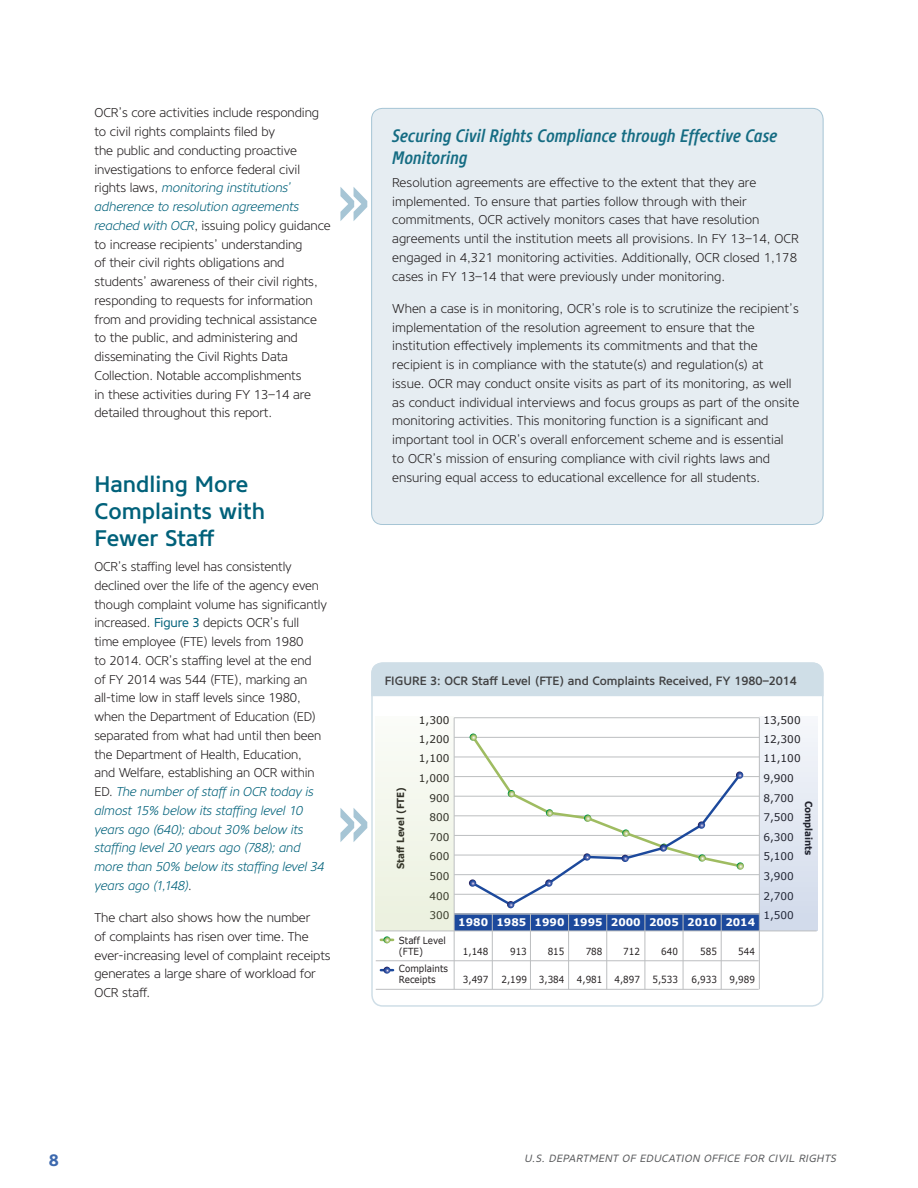
<style>
.page{position:relative;width:918px;height:1188px;background:#fff}
.page>*{position:absolute;margin:0;border:0;box-sizing:border-box;transform-origin:0 0}
.t1{font:700 72px "Core Sans N67 Cn";color:#a6c5d5}
.t2{font:500 22.5px/27px "Core Sans N55";color:#00617a}
.Sidebar_Head{font:italic 500 18px/21.6px "Core Sans N57 Cn";letter-spacing:.02em;color:#156c83}
.t3{font:700 16.5px "Core Sans N65";color:#3d69ae}
.Body_text{font:300 12.75px/18.8px "Core Sans N35";letter-spacing:-.01em;color:#231f20}
.Figure_Title{font:500 12px "Core Sans N55";color:#414142}
.t4{font:10.5px "Verdana";color:#231f20}
.t5{font:italic 10.5px "Core Sans N45";letter-spacing:.04em;color:#58595b}
.t6{font:700 10.5px "Verdana";color:#fff}
.t7{font:9.75px/10.5px "Verdana";color:#231f20;scale:.9 1}
.t8{font:700 9.75px "Verdana";color:#231f20;scale:.9 1}
.s1{font-style:italic;color:#00617a}
.s2{font-family:"Core Sans N45";font-weight:400;color:#00617a}
</style>
<div class="page">
<div style="left:372px;top:108px;width:451px;height:417px;background:#e6edf2;border-radius:11px"></div>
<div style="left:371px;top:662px;width:452px;height:345px;border:2px solid #cfdee7;border-radius:11px"></div>
<div style="left:371px;top:662px;width:453px;height:34px;background:#cfdee7"></div>
<div style="left:759px;top:717px;width:59px;height:214px;background:linear-gradient(to bottom,#f5f7fa,#d0daea)"></div>
<div style="left:376px;top:717px;width:78px;height:214px;background:#f3f6eb"></div>
<div style="left:454px;top:914px;width:306px;height:17px;background:#1c499c"></div>
<hr style="left:454px;top:914px;width:1px;height:75px;background:#bcbec0">
<hr style="left:492px;top:914px;width:1px;height:75px;background:#bcbec0">
<hr style="left:530px;top:914px;width:1px;height:75px;background:#bcbec0">
<hr style="left:568px;top:914px;width:1px;height:75px;background:#bcbec0">
<hr style="left:606px;top:914px;width:1px;height:75px;background:#bcbec0">
<hr style="left:645px;top:914px;width:1px;height:75px;background:#bcbec0">
<hr style="left:683px;top:914px;width:1px;height:75px;background:#bcbec0">
<hr style="left:721px;top:914px;width:1px;height:75px;background:#bcbec0">
<hr style="left:759px;top:914px;width:1px;height:75px;background:#bcbec0">
<hr style="left:454px;top:718px;width:1px;height:196px;background:#bcbec0">
<hr style="left:454px;top:914px;width:305px;height:1px;background:#bcbec0">
<hr style="left:454px;top:894px;width:305px;height:1px;background:#bcbec0">
<hr style="left:454px;top:874px;width:305px;height:1px;background:#bcbec0">
<hr style="left:454px;top:855px;width:305px;height:1px;background:#bcbec0">
<hr style="left:454px;top:835px;width:305px;height:1px;background:#bcbec0">
<hr style="left:454px;top:816px;width:305px;height:1px;background:#bcbec0">
<hr style="left:454px;top:796px;width:305px;height:1px;background:#bcbec0">
<hr style="left:454px;top:776px;width:305px;height:1px;background:#bcbec0">
<hr style="left:454px;top:757px;width:305px;height:1px;background:#bcbec0">
<hr style="left:454px;top:737px;width:305px;height:1px;background:#bcbec0">
<hr style="left:454px;top:717px;width:305px;height:1px;background:#bcbec0">
<hr style="left:376px;top:931px;width:441px;height:1px;background:#bcbec0">
<hr style="left:376px;top:960px;width:383px;height:1px;background:#bcbec0">
<hr style="left:376px;top:989px;width:383px;height:1px;background:#bcbec0">
<hr style="left:759px;top:718px;width:1px;height:196px;background:#bcbec0">
<svg style="left:469px;top:734px;width:275px;height:174px"></svg>
<svg style="left:381px;top:967px;width:12px;height:7px"></svg>
<svg style="left:381px;top:936px;width:12px;height:7px"></svg>
<p class="Body_text" style="left:94px;top:104px;width:238px">OCR’s core activities include responding to civil rights complaints filed by<br>the public and conducting proactive investigations to enforce federal civil rights laws, <span class="s1">monitoring institutions’ adherence to resolution agreements reached with OCR</span>, issuing policy guidance to increase recipients’ understanding<br>of their civil rights obligations and students’ awareness of their civil rights, responding to requests for information from and providing technical assistance to the public, and administering and disseminating the Civil Rights Data Collection. Notable accomplishments<br>in these activities during FY 13–14 are detailed throughout this report.</p>
<p class="Sidebar_Head" style="left:392px;top:125px;width:386px">Securing Civil Rights Compliance through Effective Case<br>Monitoring</p>
<p class="Body_text" style="left:392px;top:173px;width:408px">Resolution agreements are effective to the extent that they are implemented. To ensure that parties follow through with their commitments, OCR actively monitors cases that have resolution agreements until the institution meets all provisions. In FY 13–14, OCR engaged in 4,321 monitoring activities. Additionally, OCR closed 1,178 cases in FY 13–14 that were previously under monitoring.</p>
<p class="Body_text" style="left:392px;top:299px;width:409px">When a case is in monitoring, OCR’s role is to scrutinize the recipient’s implementation of the resolution agreement to ensure that the institution effectively implements its commitments and that the recipient is in compliance with the statute(s) and regulation(s) at<br>issue. OCR may conduct onsite visits as part of its monitoring, as well as conduct individual interviews and focus groups as part of the onsite monitoring activities. This monitoring function is a significant and important tool in OCR’s overall enforcement scheme and is essential<br>to OCR’s mission of ensuring compliance with civil rights laws and ensuring equal access to educational excellence for all students.</p>
<h1 class="t1" style="left:338px;top:155px;width:35px">»</h1>
<h2 class="t2" style="left:94px;top:470px;width:172px">Handling More<br>Complaints with<br>Fewer Staff</h2>
<p class="Body_text" style="left:94px;top:557px;width:234px">OCR’s staffing level has consistently declined over the life of the agency even though complaint volume has significantly increased. <span class="s2">Figure 3</span> depicts OCR’s full<br>time employee (FTE) levels from 1980<br>to 2014. OCR’s staffing level at the end<br>of FY 2014 was 544 (FTE), marking an all-time low in staff levels since 1980, when the Department of Education (ED) separated from what had until then been the Department of Health, Education,<br>and Welfare, establishing an OCR within ED. <span class="s1">The number of staff in OCR today is almost 15% below its staffing level 10 years ago (640); about 30% below its staffing level 20 years ago (788); and more than 50% below its staffing level 34 years ago (1,148)</span>.</p>
<p class="Body_text" style="left:94px;top:908px;width:238px">The chart also shows how the number<br>of complaints has risen over time. The ever-increasing level of complaint receipts generates a large share of workload for OCR staff.</p>
<p class="t4" style="left:429px;top:909px;width:22px">300</p>
<p class="Figure_Title" style="left:385px;top:673px;width:414px">FIGURE 3: OCR Staff Level (FTE) and Complaints Received, FY 1980–2014</p>
<p class="t4" style="left:419px;top:713px;width:32px">1,300</p>
<p class="t4" style="left:763px;top:713px;width:39px">13,500</p>
<p class="t4" style="left:419px;top:732px;width:32px">1,200</p>
<p class="t4" style="left:763px;top:732px;width:39px">12,300</p>
<p class="t4" style="left:419px;top:752px;width:32px">1,100</p>
<p class="t4" style="left:763px;top:752px;width:39px">11,100</p>
<p class="t4" style="left:419px;top:771px;width:32px">1,000</p>
<p class="t4" style="left:763px;top:771px;width:32px">9,900</p>
<p class="t8" style="left:395px;top:869px;width:93px;rotate:-90deg">Staff Level (FTE)</p>
<p class="t4" style="left:763px;top:791px;width:32px">8,700</p>
<p class="t4" style="left:429px;top:791px;width:22px">900</p>
<p class="t8" style="left:815px;top:801px;width:63px;rotate:90deg">Complaints</p>
<h1 class="t1" style="left:338px;top:776px;width:35px">»</h1>
<p class="t4" style="left:429px;top:811px;width:22px">800</p>
<p class="t4" style="left:763px;top:811px;width:32px">7,500</p>
<p class="t4" style="left:429px;top:830px;width:22px">700</p>
<p class="t4" style="left:763px;top:830px;width:32px">6,300</p>
<p class="t4" style="left:429px;top:850px;width:22px">600</p>
<p class="t4" style="left:763px;top:850px;width:32px">5,100</p>
<p class="t4" style="left:429px;top:870px;width:22px">500</p>
<p class="t4" style="left:763px;top:870px;width:32px">3,900</p>
<p class="t4" style="left:429px;top:889px;width:22px">400</p>
<p class="t4" style="left:763px;top:889px;width:32px">2,700</p>
<p class="t4" style="left:763px;top:909px;width:32px">1,500</p>
<p class="t6" style="left:458px;top:916px;width:298px">1980 1985 1990 1995 2000 2005 2010 2014</p>
<p class="t7" style="left:399px;top:935px;width:54px">Staff Level (FTE)</p>
<p class="t7" style="left:463px;top:946px;width:30px">1,148</p>
<p class="t7" style="left:510px;top:946px;width:20px">913</p>
<p class="t7" style="left:548px;top:946px;width:20px">815</p>
<p class="t7" style="left:586px;top:946px;width:20px">788</p>
<p class="t7" style="left:623px;top:946px;width:20px">712</p>
<p class="t7" style="left:661px;top:946px;width:20px">640</p>
<p class="t7" style="left:700px;top:946px;width:20px">585</p>
<p class="t7" style="left:738px;top:946px;width:20px">544</p>
<p class="t7" style="left:399px;top:963px;width:56px">Complaints<br>Receipts</p>
<p class="t7" style="left:463px;top:973px;width:30px">3,497</p>
<p class="t7" style="left:501px;top:973px;width:72px">2,199 3,384</p>
<p class="t7" style="left:577px;top:973px;width:72px">4,981 4,897</p>
<p class="t7" style="left:652px;top:973px;width:30px">5,533</p>
<p class="t7" style="left:691px;top:973px;width:30px">6,933</p>
<p class="t7" style="left:730px;top:973px;width:30px">9,989</p>
<p class="t3" style="left:49px;top:1150px;width:12px">8</p>
<p class="t5" style="left:525px;top:1151px;width:313px">U.S. DEPARTMENT OF EDUCATION OFFICE FOR CIVIL RIGHTS</p>
</div>
